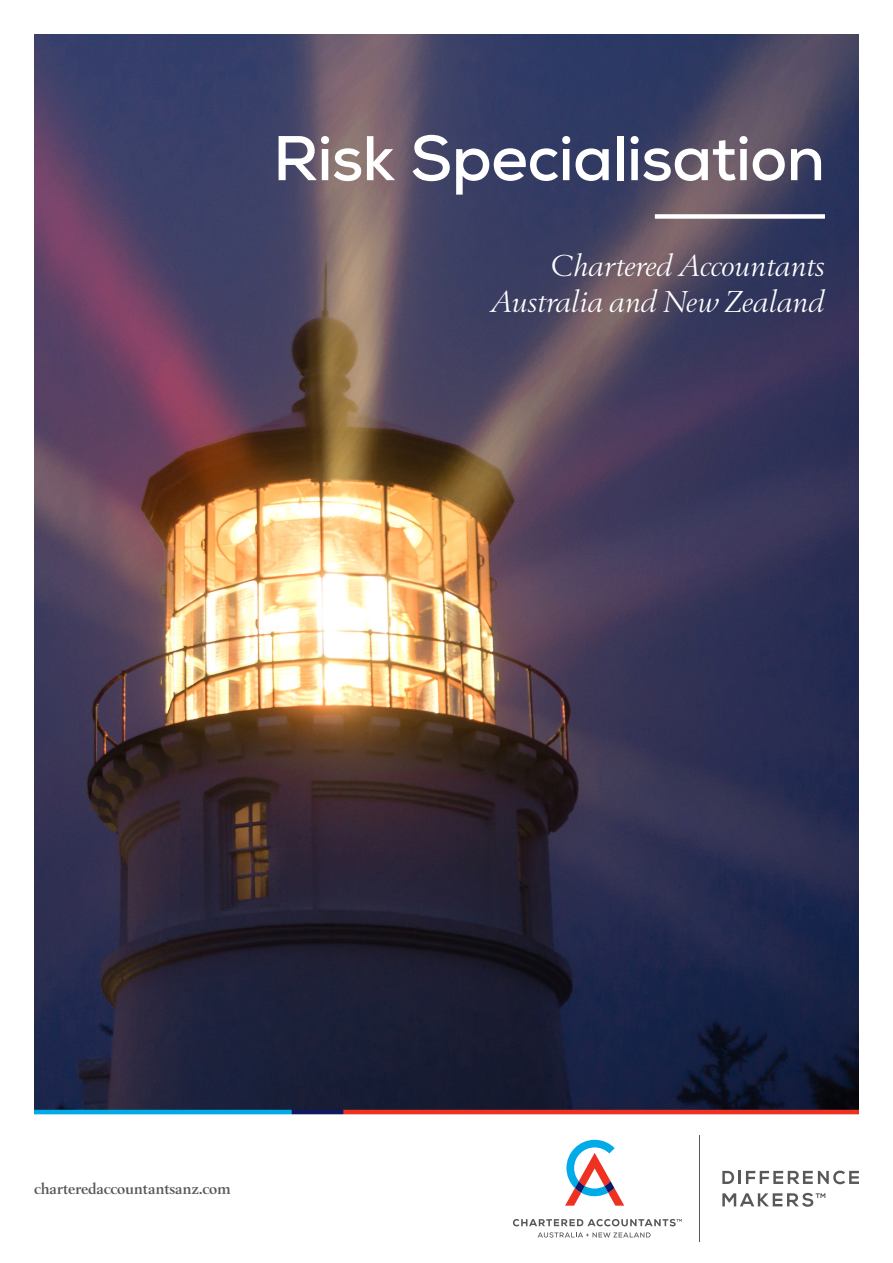
<style>
.page{position:relative;width:893px;height:1263px;background:#fff}
.page>*{position:absolute;margin:0;border:0;box-sizing:border-box;transform-origin:0 0}
.Nexa_Cover_Main_Head{font:700 63px "Nexa";letter-spacing:-.015em;color:#fff}
.Berling_Cover_Sub_he{font:italic 31.5px/36px "Berling";color:#fff;text-align:right}
.t1{font:700 16.5px "Berling";letter-spacing:-.01em;color:#57585a}
</style>
<div class="page">
<img style="left:34px;top:34px;width:825px;height:1076px">
<div style="left:655px;top:214px;width:170px;height:5px;background:#fff"></div>
<hr style="left:34px;top:1110px;width:258px;height:4px;background:#00abe7">
<hr style="left:292px;top:1110px;width:51px;height:4px;background:#121761">
<hr style="left:343px;top:1110px;width:516px;height:4px;background:#ef3122">
<hr style="left:699px;top:1135px;width:1px;height:107px;background:#57585a">
<svg style="left:722px;top:1170px;width:137px;height:14px"></svg>
<svg style="left:722px;top:1193px;width:103px;height:14px"></svg>
<svg style="left:565px;top:1140px;width:59px;height:66px"></svg>
<svg style="left:538px;top:1232px;width:113px;height:5px"></svg>
<svg style="left:513px;top:1219px;width:169px;height:7px"></svg>
<p class="Nexa_Cover_Main_Head" style="left:273px;top:118px;width:553px">Risk Specialisation</p>
<p class="Berling_Cover_Sub_he" style="left:491px;top:248px;width:335px">Chartered Accountants<br>Australia and New Zealand</p>
<p class="t1" style="left:34px;top:1180px;width:198px">charteredaccountantsanz.com</p>
</div>
